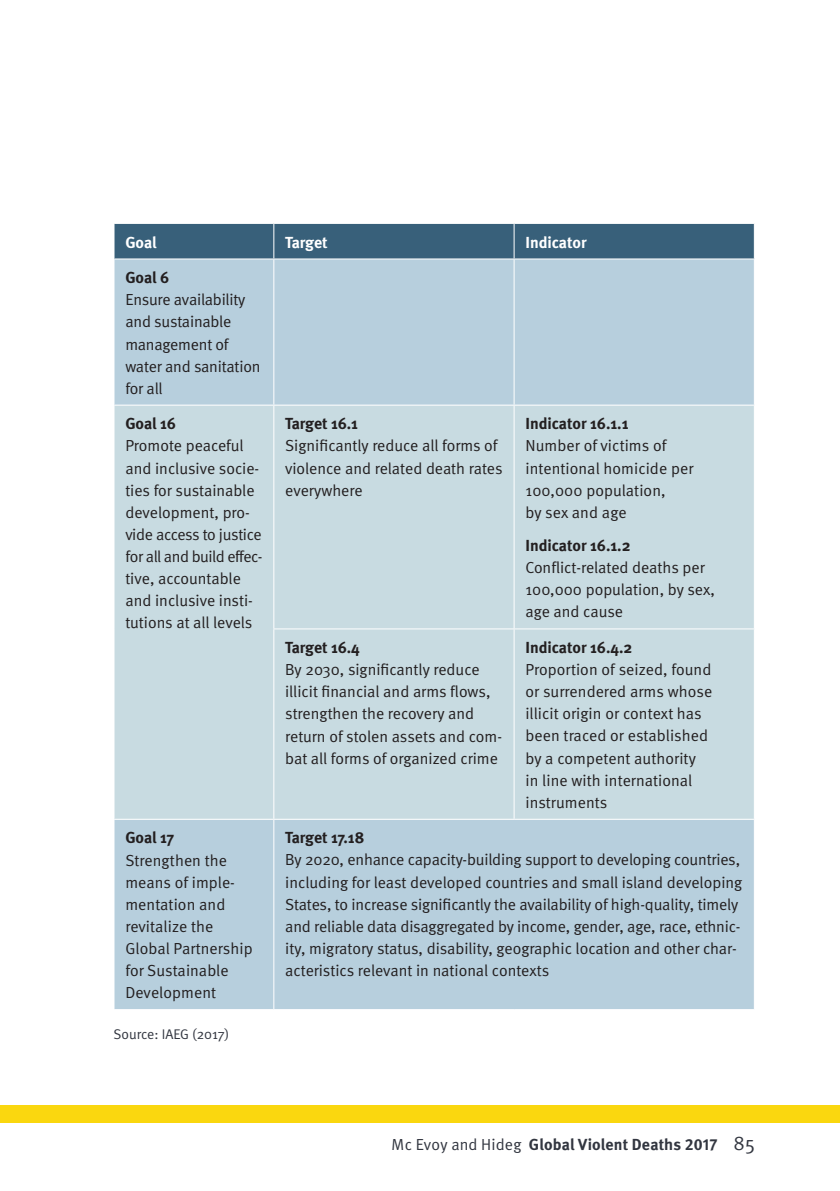
<style>
.page{position:relative;width:840px;height:1191px;background:#fff}
.page>*{position:absolute;margin:0;border:0;box-sizing:border-box;transform-origin:0 0}
.t1{font:16px/22px "Meta Normal";color:#231f20}
.t2{font:700 16px "Meta";letter-spacing:-.005em;color:#231f20}
.t3{font:700 16px "Meta";letter-spacing:.01em;color:#323640}
.t4{font:700 16px "Meta";color:#fff}
.t5{font:14px "Meta Normal";color:#323640}
.s1{font-family:"Meta Bold Expert";font-weight:400}
.s2{font-family:"Meta Normal";font-weight:400}
.s3{font-family:"Meta Normal";font-weight:400;font-size:20px}
</style>
<div class="page">
<div style="left:0;top:1106px;width:839px;height:17px;background:#fad70f"></div>
<div style="left:114px;top:224px;width:639px;height:34px;background:#38607a"></div>
<div style="left:114px;top:259px;width:639px;height:750px;background:#b7cfdd"></div>
<div style="left:114px;top:405px;width:639px;height:413px;background:#c8dbe1"></div>
<hr style="left:273px;top:224px;width:1px;height:34px;background:#fff">
<hr style="left:513px;top:224px;width:1px;height:34px;background:#fff">
<hr style="left:273px;top:259px;width:1px;height:145px;background:#fff">
<hr style="left:513px;top:259px;width:1px;height:145px;background:#fff">
<hr style="left:113px;top:404px;width:161px;height:1px;background:#fff">
<hr style="left:274px;top:404px;width:240px;height:1px;background:#fff">
<hr style="left:273px;top:405px;width:1px;height:223px;background:#fff">
<hr style="left:514px;top:404px;width:240px;height:1px;background:#fff">
<hr style="left:513px;top:405px;width:1px;height:223px;background:#fff">
<hr style="left:273px;top:628px;width:241px;height:1px;background:#fff">
<hr style="left:273px;top:629px;width:1px;height:189px;background:#fff">
<hr style="left:514px;top:628px;width:240px;height:1px;background:#fff">
<hr style="left:513px;top:629px;width:1px;height:189px;background:#fff">
<hr style="left:113px;top:818px;width:161px;height:1px;background:#fff">
<hr style="left:274px;top:818px;width:240px;height:1px;background:#fff">
<hr style="left:273px;top:819px;width:1px;height:190px;background:#fff">
<hr style="left:514px;top:818px;width:240px;height:1px;background:#fff">
<p class="t4" style="left:125px;top:232px;width:33px">Goal</p>
<p class="t4" style="left:285px;top:232px;width:44px">Target</p>
<p class="t4" style="left:525px;top:232px;width:63px">Indicator</p>
<p class="t2" style="left:125px;top:267px;width:45px">Goal <span class="s1">6</span></p>
<p class="t1" style="left:125px;top:288px;width:137px">Ensure availability and sustainable management of water and sanitation for all</p>
<p class="t2" style="left:125px;top:414px;width:52px">Goal 16</p>
<p class="t1" style="left:125px;top:435px;width:138px">Promote peaceful and inclusive socie&shy;ties for sustainable development, pro&shy;vide access to justice for all and build effec&shy;tive, accountable and inclusive insti&shy;tutions at all levels</p>
<p class="t2" style="left:525px;top:413px;width:104px">Indicator 16.1.1</p>
<p class="t1" style="left:525px;top:435px;width:169px">Number of victims of intentional homicide per<br>100,000 population,<br>by sex and age</p>
<p class="t2" style="left:525px;top:535px;width:107px">Indicator 16.1.2</p>
<p class="t1" style="left:525px;top:556px;width:191px">Conflict-related deaths per<br>100,000 population, by sex, age and cause</p>
<p class="t2" style="left:285px;top:413px;width:74px">Target 16.1</p>
<p class="t1" style="left:285px;top:435px;width:219px">Significantly reduce all forms of violence and related death rates everywhere</p>
<p class="t2" style="left:125px;top:827px;width:50px">Goal 17</p>
<p class="t1" style="left:125px;top:848px;width:129px">Strengthen the means of imple&shy;mentation and revitalize the<br>Global Partnership for Sustainable<br>Development</p>
<p class="t5" style="left:113px;top:1026px;width:117px">Source: IAEG (2017)</p>
<p class="t2" style="left:285px;top:637px;width:76px">Target 16.4</p>
<p class="t1" style="left:285px;top:658px;width:218px">By 2030, significantly reduce illicit financial and arms flows, strengthen the recovery and return of stolen assets and com&shy;bat all forms of organized crime</p>
<p class="t2" style="left:525px;top:637px;width:108px">Indicator 16.4.2</p>
<p class="t1" style="left:525px;top:658px;width:188px">Proportion of seized, found or surrendered arms whose illicit origin or context has been traced or established by a competent authority in line with international instruments</p>
<p class="t2" style="left:285px;top:827px;width:80px">Target 17.18</p>
<p class="t1" style="left:285px;top:848px;width:458px">By 2020, enhance capacity-building support to developing countries, including for least developed countries and small island developing States, to increase significantly the availability of high-quality, timely and reliable data disaggregated by income, gender, age, race, ethnic&shy;ity, migratory status, disability, geographic location and other char&shy;acteristics relevant in national contexts</p>
<p class="t3" style="left:391px;top:1134px;width:364px"><span class="s2">Mc Evoy and Hideg</span> Global Violent Deaths <span class="s1">2017</span> <span class="s3">85</span></p>
</div>
